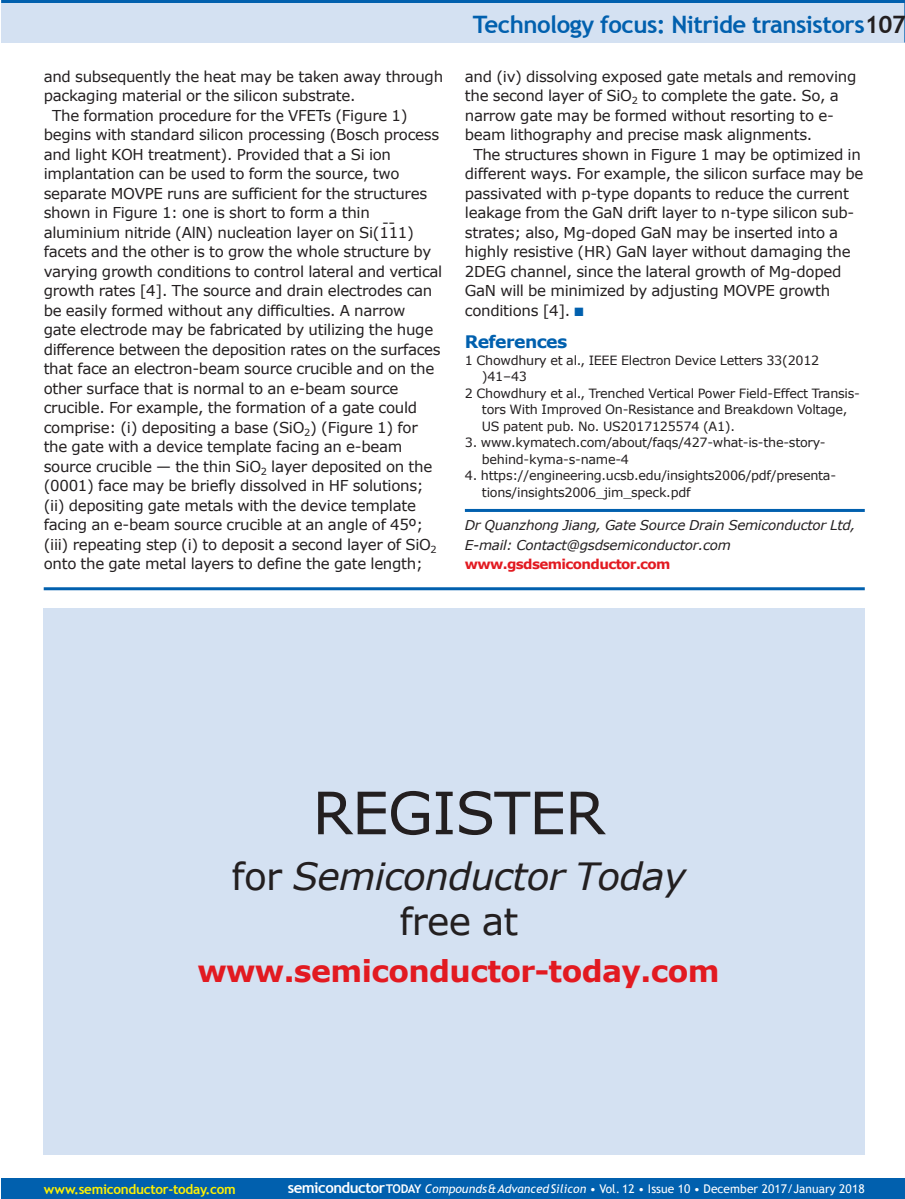
<style>
.page{position:relative;width:905px;height:1199px;background:#fff}
.page>*{position:absolute;margin:0;border:0;box-sizing:border-box;transform-origin:0 0}
.t1{font:58.5px "Verdana";letter-spacing:-.02em;color:#231f20}
.t2{font:italic 37.5px/45px "Verdana";letter-spacing:-.02em;color:#231f20;text-align:center}
.t3{font:700 30px "Verdana";letter-spacing:-.02em;color:#e21a21}
.t4{font:700 24px "Trebuchet MS";letter-spacing:-.02em;color:#0160ae}
.t5{font:700 17.25px "Verdana";letter-spacing:-.035em;color:#0160ae}
.t6{font:15px "Verdana";letter-spacing:-.02em;color:#231f20}
.t7{font:italic 13.5px/19.5px "Verdana";letter-spacing:-.02em;color:#231f20}
.t8{font:700 13.5px "Trebuchet MS";letter-spacing:-.02em;color:#fff101}
.t9{font:12.75px/16.5px "Verdana";letter-spacing:-.02em;color:#231f20}
.t10{font:12px "Trebuchet MS";letter-spacing:.005em;color:#fff}
.s1{color:#231f20}
.s2{color:#0160ae}
.s3{font-weight:700;font-style:normal;color:#e21a21}
.s4{font-style:normal}
.s5{font-weight:700;font-size:15px}
.s6{font-weight:700}
.s7{font-style:italic}
</style>
<div class="page">
<hr style="left:465px;top:509px;width:399px;height:3px;background:#0160ae">
<div style="left:1px;top:0;width:903px;height:43px;background:#d4e1f2"></div>
<hr style="left:904px;top:0;width:1px;height:43px;background:#0160ae">
<hr style="left:1px;top:0;width:903px;height:3px;background:#0160ae">
<div style="left:1px;top:1178px;width:903px;height:20px;background:#0160ae"></div>
<hr style="left:44px;top:587px;width:820px;height:3px;background:#0160ae">
<div style="left:44px;top:608px;width:820px;height:546px;background:#d4e1f2"></div>
<p class="t6" style="left:44px;top:66px;width:401px">and subsequently the heat may be taken away through</p>
<p class="t6" style="left:44px;top:86px;width:313px">packaging material or the silicon substrate.</p>
<p class="t6" style="left:52px;top:105px;width:357px">The formation procedure for the VFETs (Figure 1)</p>
<p class="t6" style="left:44px;top:125px;width:397px">begins with standard silicon processing (Bosch process</p>
<p class="t6" style="left:44px;top:144px;width:349px">and light KOH treatment). Provided that a Si ion</p>
<p class="t6" style="left:44px;top:164px;width:357px">implantation can be used to form the source, two</p>
<p class="t6" style="left:44px;top:183px;width:385px">separate MOVPE runs are sufficient for the structures</p>
<p class="t6" style="left:44px;top:203px;width:328px">shown in Figure 1: one is short to form a thin</p>
<p class="t6" style="left:44px;top:222px;width:372px">aluminium nitride (AlN) nucleation layer on Si(111)</p>
<p class="t6" style="left:44px;top:242px;width:389px">facets and the other is to grow the whole structure by</p>
<p class="t6" style="left:44px;top:261px;width:400px">varying growth conditions to control lateral and vertical</p>
<p class="t6" style="left:44px;top:281px;width:390px">growth rates [4]. The source and drain electrodes can</p>
<p class="t6" style="left:44px;top:300px;width:363px">be easily formed without any difficulties. A narrow</p>
<p class="t6" style="left:44px;top:320px;width:391px">gate electrode may be fabricated by utilizing the huge</p>
<p class="t6" style="left:44px;top:339px;width:398px">difference between the deposition rates on the surfaces</p>
<p class="t6" style="left:44px;top:359px;width:392px">that face an electron-beam source crucible and on the</p>
<p class="t6" style="left:44px;top:378px;width:356px">other surface that is normal to an e-beam source</p>
<p class="t6" style="left:44px;top:398px;width:375px">crucible. For example, the formation of a gate could</p>
<p class="t6" style="left:44px;top:417px;width:375px">comprise: (i) depositing a base (SiO<sub>2</sub>) (Figure 1) for</p>
<p class="t6" style="left:44px;top:437px;width:360px">the gate with a device template facing an e-beam</p>
<p class="t6" style="left:44px;top:456px;width:390px">source crucible — the thin SiO<sub>2</sub> layer deposited on the</p>
<p class="t6" style="left:44px;top:476px;width:381px">(0001) face may be briefly dissolved in HF solutions;</p>
<p class="t6" style="left:44px;top:495px;width:374px">(ii) depositing gate metals with the device template</p>
<p class="t6" style="left:44px;top:515px;width:381px">facing an e-beam source crucible at an angle of 45º;</p>
<p class="t6" style="left:44px;top:534px;width:394px">(iii) repeating step (i) to deposit a second layer of SiO<sub>2</sub></p>
<p class="t6" style="left:44px;top:554px;width:380px">onto the gate metal layers to define the gate length;</p>
<p class="t6" style="left:382px;top:213px;width:15px">--</p>
<p class="t4" style="left:473px;top:10px;width:434px">Technology focus: Nitride transistors<span class="s1">107</span></p>
<p class="t6" style="left:465px;top:66px;width:393px">and (iv) dissolving exposed gate metals and removing</p>
<p class="t6" style="left:465px;top:86px;width:375px">the second layer of SiO<sub>2</sub> to complete the gate. So, a</p>
<p class="t6" style="left:465px;top:105px;width:370px">narrow gate may be formed without resorting to e-</p>
<p class="t6" style="left:465px;top:125px;width:349px">beam lithography and precise mask alignments.</p>
<p class="t6" style="left:473px;top:144px;width:389px">The structures shown in Figure 1 may be optimized in</p>
<p class="t6" style="left:465px;top:164px;width:400px">different ways. For example, the silicon surface may be</p>
<p class="t6" style="left:465px;top:183px;width:385px">passivated with p-type dopants to reduce the current</p>
<p class="t6" style="left:465px;top:203px;width:391px">leakage from the GaN drift layer to n-type silicon sub-</p>
<p class="t6" style="left:465px;top:222px;width:375px">strates; also, Mg-doped GaN may be inserted into a</p>
<p class="t6" style="left:465px;top:242px;width:387px">highly resistive (HR) GaN layer without damaging the</p>
<p class="t6" style="left:465px;top:261px;width:378px">2DEG channel, since the lateral growth of Mg-doped</p>
<p class="t6" style="left:465px;top:281px;width:367px">GaN will be minimized by adjusting MOVPE growth</p>
<p class="t6" style="left:465px;top:300px;width:120px">conditions [4]. <span class="s2">■</span></p>
<p class="t5" style="left:465px;top:331px;width:104px">References</p>
<p class="t9" style="left:465px;top:351px;width:356px">1 Chowdhury et al., IEEE Electron Device Letters 33(2012</p>
<p class="t9" style="left:482px;top:368px;width:47px">)41–43</p>
<p class="t9" style="left:465px;top:384px;width:396px">2 Chowdhury et al., Trenched Vertical Power Field-Effect Transis-</p>
<p class="t9" style="left:482px;top:401px;width:367px">tors With Improved On-Resistance and Breakdown Voltage,</p>
<p class="t9" style="left:482px;top:417px;width:255px">US patent pub. No. US2017125574 (A1).</p>
<p class="t9" style="left:482px;top:434px;width:345px;text-indent:-17px">3. www.kymatech.com/about/faqs/427-what-is-the-story&shy;behind-kyma-s-name-4</p>
<p class="t9" style="left:482px;top:467px;width:356px;text-indent:-17px">4. https://engineering.ucsb.edu/insights2006/pdf/presenta&shy;tions/insights2006_jim_speck.pdf</p>
<p class="t7" style="left:465px;top:515px;width:392px">Dr Quanzhong Jiang, Gate Source Drain Semiconductor Ltd,<br>E-mail: Contact@gsdsemiconductor.com <span class="s3">www.gsdsemiconductor.com</span></p>
<p class="t1" style="left:312px;top:775px;width:295px">REGISTER</p>
<p class="t2" style="left:232px;top:852px;width:456px"><span class="s4">for</span> Semiconductor Today <span class="s4">free at</span></p>
<p class="t3" style="left:197px;top:951px;width:523px">www.semiconductor-today.com</p>
<p class="t8" style="left:44px;top:1180px;width:194px">www.semiconductor-today.com</p>
<p class="t10" style="left:288px;top:1181px;width:578px"><span class="s5">semiconductor</span><span class="s6">TODAY</span> <span class="s7">Compounds&amp;AdvancedSilicon</span> • Vol. 12 • Issue 10 • December 2017/January 2018</p>
</div>
